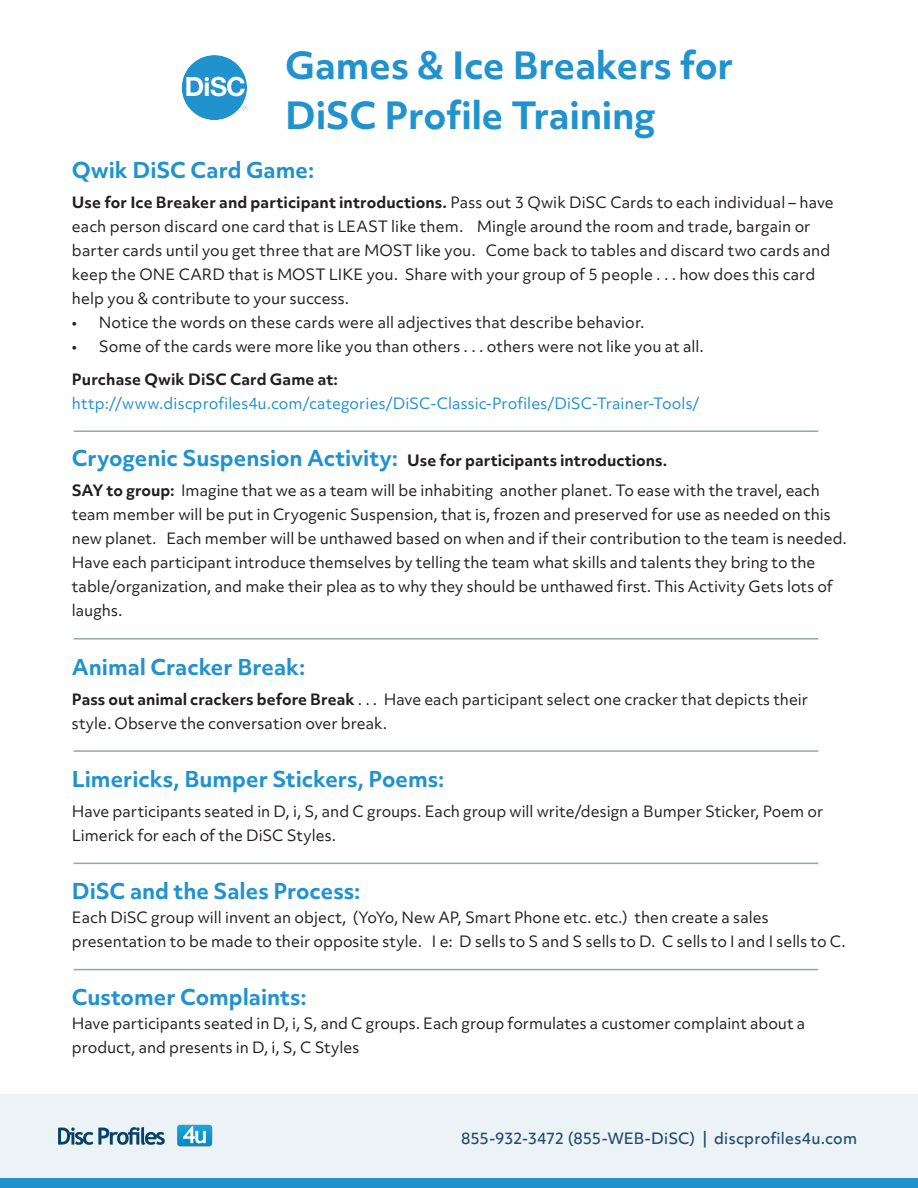
<style>
.page{position:relative;width:918px;height:1188px;background:#fff}
.page>*{position:absolute;margin:0;border:0;box-sizing:border-box;transform-origin:0 0}
.t1{font:700 36px/49.5px "Objektiv Mk 3";letter-spacing:-.005em;color:#2092ce}
.t2{font:700 21px "Objektiv Mk 3";color:#2092ce}
.t3{font:15px/24px "Objektiv Mk 3";color:#231f20}
.t4{font:15px "Objektiv Mk 3";letter-spacing:.005em;color:#2092ce}
.t5{font:500 15px "Objektiv Mk 3";letter-spacing:.005em;color:#214a75}
.t6{font:700 15px "Objektiv Mk 3";letter-spacing:.01em;color:#231f20}
.s1{font-weight:700}
.s2{font-weight:700;font-size:21px;color:#2092ce}
</style>
<div class="page">
<div style="left:0;top:1094px;width:918px;height:85px;background:#ebf3f6"></div>
<img style="left:58px;top:1124px;width:155px;height:23px">
<div style="left:0;top:1179px;width:918px;height:9px;background:#2092ce"></div>
<img style="left:182px;top:55px;width:64px;height:64px">
<hr style="left:74px;top:430px;width:744px;height:2px;background:#94a8ae">
<hr style="left:74px;top:638px;width:744px;height:2px;background:#94a8ae">
<hr style="left:74px;top:750px;width:744px;height:2px;background:#94a8ae">
<hr style="left:74px;top:863px;width:744px;height:1px;background:#94a8ae">
<hr style="left:74px;top:969px;width:744px;height:1px;background:#94a8ae">
<h1 class="t1" style="left:285px;top:40px;width:450px">Games &amp; Ice Breakers for<br>DiSC Profile Training</h1>
<h2 class="t2" style="left:72px;top:155px;width:244px">Qwik DiSC Card Game:</h2>
<p class="t3" style="left:72px;top:190px;width:763px"><span class="s1">Use for Ice Breaker and participant introductions.</span> Pass out 3 Qwik DiSC Cards to each individual – have each person discard one card that is LEAST like them. Mingle around the room and trade, bargain or barter cards until you get three that are MOST like you. Come back to tables and discard two cards and keep the ONE CARD that is MOST LIKE you. Share with your group of 5 people . . . how does this card help you &amp; contribute to your success.</p>
<p class="t3" style="left:72px;top:310px;width:574px">• Notice the words on these cards were all adjectives that describe behavior.</p>
<p class="t3" style="left:72px;top:334px;width:633px">• Some of the cards were more like you than others . . . others were not like you at all.</p>
<p class="t6" style="left:72px;top:368px;width:268px">Purchase Qwik DiSC Card Game at:</p>
<p class="t4" style="left:72px;top:393px;width:629px">http://www.discprofiles4u.com/categories/DiSC-Classic-Profiles/DiSC-Trainer-Tools/</p>
<p class="t3" style="left:72px;top:446px;width:750px;line-height:30px"><span class="s2">Cryogenic Suspension Activity:</span> <span class="s1">Use for participants introductions.<br>SAY to group:</span> Imagine that we as a team will be inhabiting another planet. To ease with the travel, each</p>
<p class="t3" style="left:72px;top:503px;width:777px">team member will be put in Cryogenic Suspension, that is, frozen and preserved for use as needed on this new planet. Each member will be unthawed based on when and if their contribution to the team is needed.<br>Have each participant introduce themselves by telling the team what skills and talents they bring to the table/organization, and make their plea as to why they should be unthawed first. This Activity Gets lots of laughs.</p>
<h2 class="t2" style="left:72px;top:652px;width:235px">Animal Cracker Break:</h2>
<p class="t3" style="left:72px;top:687px;width:738px"><span class="s1">Pass out animal crackers before Break</span> . . . Have each participant select one cracker that depicts their style. Observe the conversation over break.</p>
<h2 class="t2" style="left:72px;top:764px;width:374px">Limericks, Bumper Stickers, Poems:</h2>
<p class="t3" style="left:72px;top:799px;width:753px">Have participants seated in D, i, S, and C groups. Each group will write/design a Bumper Sticker, Poem or<br>Limerick for each of the DiSC Styles.</p>
<h2 class="t2" style="left:72px;top:876px;width:290px">DiSC and the Sales Process:</h2>
<p class="t3" style="left:72px;top:905px;width:775px">Each DiSC group will invent an object, (YoYo, New AP, Smart Phone etc. etc.) then create a sales presentation to be made to their opposite style. I e: D sells to S and S sells to D. C sells to I and I sells to C.</p>
<h2 class="t2" style="left:72px;top:983px;width:236px">Customer Complaints:</h2>
<p class="t3" style="left:72px;top:1012px;width:735px">Have participants seated in D, i, S, and C groups. Each group formulates a customer complaint about a product, and presents in D, i, S, C Styles</p>
<p class="t5" style="left:461px;top:1128px;width:397px">855-932-3472 (855-WEB-DiSC) | discprofiles4u.com</p>
</div>
